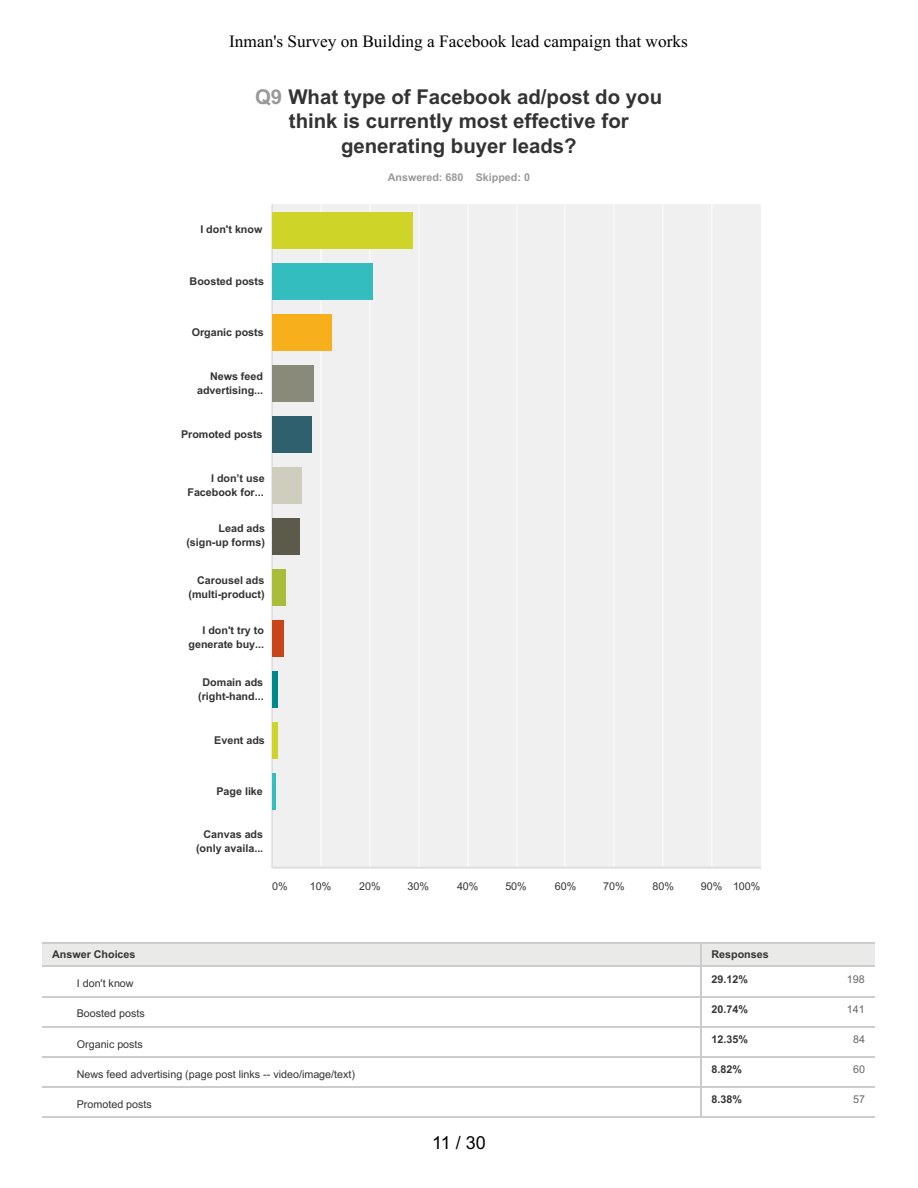
<style>
.page{position:relative;width:918px;height:1188px;background:#fff}
.page>*{position:absolute;margin:0;border:0;box-sizing:border-box;transform-origin:0 0}
.t1{font:700 20.4px/24.8px "Arial";letter-spacing:.005em;color:#333;text-align:center}
.t2{font:18px "Arial";color:#000}
.t3{font:17.25px "Times New Roman";letter-spacing:.005em;color:#000}
.t4{font:700 10.8px/14px "Arial";letter-spacing:.005em;color:#333;text-align:right}
.t5{font:10.8px "Arial";letter-spacing:.005em;color:#333}
.t6{font:700 10.8px "Arial";letter-spacing:.005em;color:#999}
.t7{font:10.8px "Arial";letter-spacing:.005em;color:#666}
.s1{color:#999}
</style>
<div class="page">
<svg style="left:42px;top:967px;width:833px;height:151px"></svg>
<div style="left:42px;top:942px;width:659px;height:24px;background:#eaeae8"></div>
<div style="left:701px;top:942px;width:174px;height:24px;background:#eaeae8"></div>
<hr style="left:42px;top:942px;width:660px;height:1px;background:#ccc">
<hr style="left:701px;top:942px;width:174px;height:1px;background:#ccc">
<hr style="left:42px;top:966px;width:660px;height:1px;background:#ccc">
<hr style="left:701px;top:966px;width:174px;height:1px;background:#ccc">
<svg style="left:701px;top:943px;width:1px;height:23px"></svg>
<hr style="left:701px;top:966px;width:1px;height:31px;background:#ccc">
<hr style="left:42px;top:996px;width:660px;height:1px;background:#ccc">
<hr style="left:701px;top:996px;width:174px;height:1px;background:#ccc">
<hr style="left:701px;top:996px;width:1px;height:31px;background:#ccc">
<hr style="left:42px;top:1026px;width:660px;height:1px;background:#ccc">
<hr style="left:701px;top:1026px;width:174px;height:1px;background:#ccc">
<hr style="left:701px;top:1026px;width:1px;height:31px;background:#ccc">
<hr style="left:42px;top:1056px;width:660px;height:1px;background:#ccc">
<hr style="left:701px;top:1056px;width:174px;height:1px;background:#ccc">
<hr style="left:701px;top:1056px;width:1px;height:31px;background:#ccc">
<hr style="left:42px;top:1086px;width:660px;height:1px;background:#ccc">
<hr style="left:42px;top:1116px;width:660px;height:1px;background:#ccc">
<hr style="left:701px;top:1086px;width:174px;height:1px;background:#ccc">
<hr style="left:701px;top:1116px;width:174px;height:1px;background:#ccc">
<hr style="left:701px;top:1086px;width:1px;height:31px;background:#ccc">
<div style="left:273px;top:204px;width:488px;height:664px;background:#f0f0f0"></div>
<hr style="left:321px;top:204px;width:1px;height:664px;background:#fff">
<hr style="left:370px;top:204px;width:1px;height:664px;background:#fff">
<hr style="left:418px;top:204px;width:1px;height:664px;background:#fff">
<hr style="left:467px;top:204px;width:1px;height:664px;background:#fff">
<hr style="left:516px;top:204px;width:1px;height:664px;background:#fff">
<hr style="left:564px;top:204px;width:1px;height:664px;background:#fff">
<hr style="left:613px;top:204px;width:1px;height:664px;background:#fff">
<hr style="left:662px;top:204px;width:1px;height:664px;background:#fff">
<hr style="left:711px;top:204px;width:1px;height:664px;background:#fff">
<hr style="left:272px;top:204px;width:1px;height:664px;background:#ccc">
<hr style="left:273px;top:867px;width:488px;height:2px;background:#dedede">
<div style="left:273px;top:212px;width:140px;height:36px;background:#ced428"></div>
<div style="left:273px;top:263px;width:100px;height:36px;background:#33bdbf"></div>
<div style="left:273px;top:314px;width:59px;height:36px;background:#f7af1c"></div>
<div style="left:273px;top:365px;width:41px;height:36px;background:#898a7a"></div>
<div style="left:273px;top:416px;width:39px;height:36px;background:#2f606e"></div>
<div style="left:273px;top:467px;width:29px;height:36px;background:#cfcdbe"></div>
<div style="left:273px;top:518px;width:27px;height:36px;background:#5b5a4b"></div>
<div style="left:273px;top:569px;width:13px;height:36px;background:#a9bd38"></div>
<div style="left:273px;top:620px;width:11px;height:36px;background:#c8441a"></div>
<div style="left:273px;top:671px;width:5px;height:36px;background:#00898b"></div>
<div style="left:273px;top:722px;width:5px;height:37px;background:#ced428"></div>
<hr style="left:273px;top:773px;width:3px;height:37px;background:#33bdbf">
<h3 class="t3" style="left:229px;top:32px;width:460px">Inman's Survey on Building a Facebook lead campaign that works</h3>
<h1 class="t1" style="left:255px;top:84px;width:408px"><span class="s1">Q9</span> What type of Facebook ad/post do you think is currently most effective for generating buyer leads?</h1>
<p class="t6" style="left:388px;top:171px;width:144px">Answered: 680 Skipped: 0</p>
<p class="t4" style="left:200px;top:223px;width:64px">I don't know</p>
<p class="t4" style="left:190px;top:274px;width:76px">Boosted posts</p>
<p class="t4" style="left:192px;top:325px;width:74px">Organic posts</p>
<p class="t4" style="left:197px;top:369px;width:68px">News feed advertising...</p>
<p class="t4" style="left:181px;top:427px;width:83px">Promoted posts</p>
<p class="t4" style="left:187px;top:471px;width:79px">I don’t use<br>Facebook for...</p>
<p class="t4" style="left:186px;top:521px;width:80px">Lead ads (sign-up forms)</p>
<p class="t4" style="left:189px;top:573px;width:78px">Carousel ads (multi-product)</p>
<p class="t4" style="left:189px;top:623px;width:77px">I don't try to generate buy...</p>
<p class="t4" style="left:198px;top:675px;width:67px;text-align:center">Domain ads (right-hand...</p>
<p class="t4" style="left:214px;top:733px;width:52px">Event ads</p>
<p class="t4" style="left:216px;top:784px;width:48px">Page like</p>
<p class="t4" style="left:196px;top:827px;width:69px">Canvas ads (only availa...</p>
<p class="t5" style="left:272px;top:880px;width:17px">0%</p>
<p class="t5" style="left:310px;top:880px;width:23px">10%</p>
<p class="t5" style="left:359px;top:880px;width:23px">20%</p>
<p class="t5" style="left:408px;top:880px;width:23px">30%</p>
<p class="t5" style="left:457px;top:880px;width:23px">40%</p>
<p class="t5" style="left:505px;top:880px;width:23px">50%</p>
<p class="t5" style="left:555px;top:880px;width:23px">60%</p>
<p class="t5" style="left:603px;top:880px;width:23px">70%</p>
<p class="t5" style="left:652px;top:880px;width:23px">80%</p>
<p class="t5" style="left:701px;top:880px;width:61px">90% 100%</p>
<p class="t4" style="left:52px;top:948px;width:85px">Answer Choices</p>
<p class="t4" style="left:712px;top:948px;width:59px">Responses</p>
<p class="t5" style="left:77px;top:978px;width:58px">I don't know</p>
<p class="t5" style="left:77px;top:1008px;width:69px">Boosted posts</p>
<p class="t5" style="left:77px;top:1038px;width:68px">Organic posts</p>
<p class="t5" style="left:77px;top:1068px;width:280px">News feed advertising (page post links -- video/image/text)</p>
<p class="t5" style="left:77px;top:1098px;width:77px">Promoted posts</p>
<h2 class="t2" style="left:432px;top:1133px;width:55px">11 / 30</h2>
<p class="t4" style="left:712px;top:972px;width:38px">29.12%</p>
<p class="t7" style="left:847px;top:973px;width:19px">198</p>
<p class="t4" style="left:712px;top:1002px;width:38px">20.74%</p>
<p class="t7" style="left:847px;top:1003px;width:19px">141</p>
<p class="t4" style="left:712px;top:1033px;width:38px">12.35%</p>
<p class="t7" style="left:853px;top:1033px;width:13px">84</p>
<p class="t4" style="left:712px;top:1063px;width:32px">8.82%</p>
<p class="t7" style="left:853px;top:1064px;width:13px">60</p>
<p class="t4" style="left:712px;top:1093px;width:32px">8.38%</p>
<p class="t7" style="left:853px;top:1094px;width:13px">57</p>
</div>
